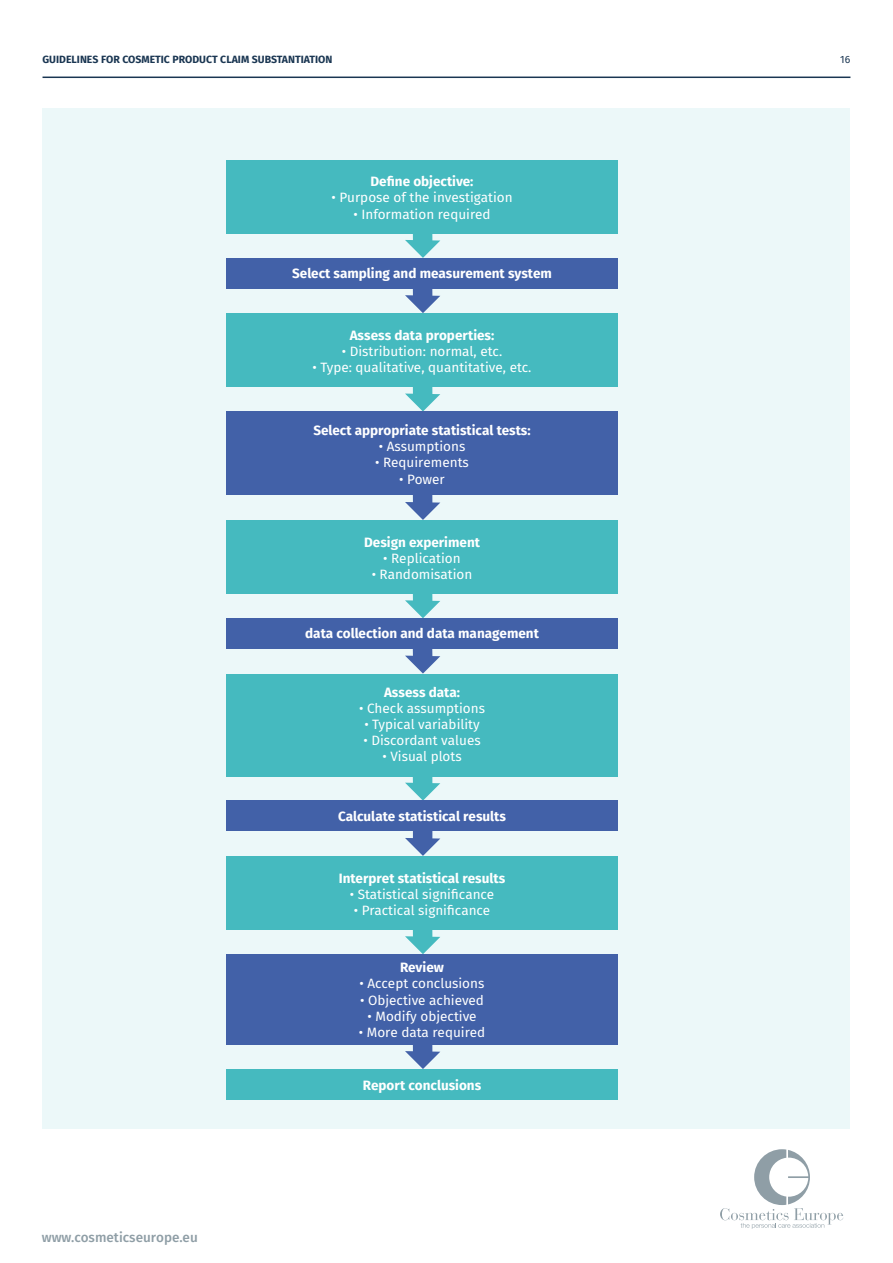
<style>
.page{position:relative;width:893px;height:1263px;background:#fff}
.page>*{position:absolute;margin:0;border:0;box-sizing:border-box;transform-origin:0 0}
.t1{font:13.5px "Fira Sans";color:#fff}
.t2{font:700 13.5px "Fira Sans";color:#fff}
.t3{font:500 13.5px "Fira Sans";color:#8f9ea6}
.t4{font:700 10.5px "Fira Sans";color:#1a3652}
.t5{font:10.5px "Fira Sans";color:#1a3652}
</style>
<div class="page">
<hr style="left:43px;top:77px;width:807px;height:1px;background:#1a3652">
<svg style="left:720px;top:1149px;width:123px;height:80px"></svg>
<div style="left:43px;top:108px;width:807px;height:1021px;background:#ecf8f9"></div>
<svg style="left:405px;top:233px;width:35px;height:25px"></svg>
<svg style="left:405px;top:387px;width:35px;height:24px"></svg>
<svg style="left:405px;top:594px;width:35px;height:24px"></svg>
<svg style="left:405px;top:930px;width:35px;height:24px"></svg>
<svg style="left:405px;top:289px;width:35px;height:24px"></svg>
<svg style="left:405px;top:495px;width:35px;height:25px"></svg>
<svg style="left:405px;top:649px;width:35px;height:24px"></svg>
<svg style="left:405px;top:1044px;width:35px;height:25px"></svg>
<div style="left:226px;top:160px;width:392px;height:73px;background:#45babf"></div>
<div style="left:226px;top:314px;width:392px;height:73px;background:#45babf"></div>
<div style="left:226px;top:520px;width:392px;height:74px;background:#45babf"></div>
<div style="left:226px;top:674px;width:392px;height:102px;background:#45babf"></div>
<div style="left:226px;top:856px;width:392px;height:74px;background:#45babf"></div>
<div style="left:226px;top:258px;width:392px;height:31px;background:#4261a8"></div>
<div style="left:226px;top:411px;width:392px;height:84px;background:#4261a8"></div>
<div style="left:226px;top:618px;width:392px;height:31px;background:#4261a8"></div>
<div style="left:226px;top:954px;width:392px;height:90px;background:#4261a8"></div>
<svg style="left:405px;top:776px;width:35px;height:80px"></svg>
<div style="left:226px;top:800px;width:392px;height:31px;background:#4261a8"></div>
<div style="left:226px;top:1069px;width:392px;height:31px;background:#45babf"></div>
<p class="t4" style="left:43px;top:50px;width:291px">GUIDELINES FOR COSMETIC PRODUCT CLAIM SUBSTANTIATION</p>
<p class="t5" style="left:840px;top:51px;width:12px">16</p>
<p class="t2" style="left:370px;top:170px;width:105px">Define objective:</p>
<p class="t1" style="left:331px;top:188px;width:183px">• Purpose of the investigation</p>
<p class="t1" style="left:353px;top:204px;width:139px">• Information required</p>
<p class="t2" style="left:292px;top:262px;width:261px">Select sampling and measurement system</p>
<p class="t2" style="left:350px;top:324px;width:146px">Assess data properties:</p>
<p class="t1" style="left:342px;top:341px;width:162px">• Distribution: normal, etc.</p>
<p class="t1" style="left:313px;top:357px;width:220px">• Type: qualitative, quantitative, etc.</p>
<p class="t2" style="left:313px;top:419px;width:219px">Select appropriate statistical tests:</p>
<p class="t1" style="left:379px;top:436px;width:88px">• Assumptions</p>
<p class="t1" style="left:375px;top:452px;width:95px">• Requirements</p>
<p class="t1" style="left:399px;top:469px;width:47px">• Power</p>
<p class="t2" style="left:364px;top:531px;width:117px">Design experiment</p>
<p class="t1" style="left:383px;top:548px;width:79px">• Replication</p>
<p class="t1" style="left:372px;top:564px;width:102px">• Randomisation</p>
<p class="t2" style="left:305px;top:622px;width:235px">data collection and data management</p>
<p class="t2" style="left:384px;top:680px;width:78px">Assess data:</p>
<p class="t1" style="left:359px;top:698px;width:127px">• Check assumptions</p>
<p class="t1" style="left:364px;top:714px;width:117px">• Typical variability</p>
<p class="t1" style="left:363px;top:730px;width:119px">• Discordant values</p>
<p class="t1" style="left:382px;top:746px;width:81px">• Visual plots</p>
<p class="t2" style="left:338px;top:804px;width:169px">Calculate statistical results</p>
<p class="t2" style="left:339px;top:866px;width:168px">Interpret statistical results</p>
<p class="t1" style="left:350px;top:884px;width:146px">• Statistical significance</p>
<p class="t1" style="left:354px;top:900px;width:138px">• Practical significance</p>
<p class="t2" style="left:400px;top:956px;width:45px">Review</p>
<p class="t1" style="left:360px;top:973px;width:126px">• Accept conclusions</p>
<p class="t1" style="left:360px;top:990px;width:125px">• Objective achieved</p>
<p class="t1" style="left:367px;top:1006px;width:111px">• Modify objective</p>
<p class="t1" style="left:359px;top:1022px;width:128px">• More data required</p>
<p class="t3" style="left:42px;top:1226px;width:158px">www.cosmeticseurope.eu</p>
<p class="t2" style="left:363px;top:1074px;width:120px">Report conclusions</p>
</div>
